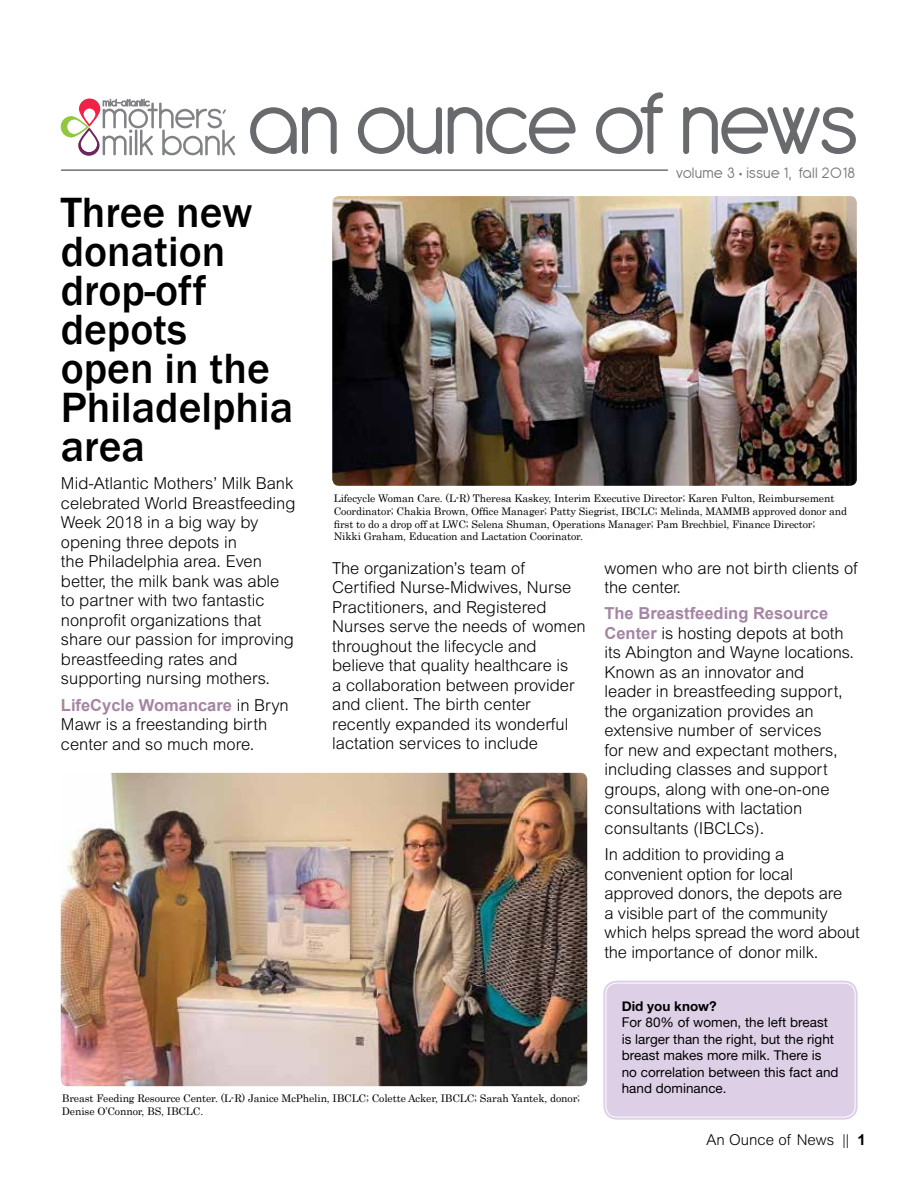
<style>
.page{position:relative;width:918px;height:1188px;background:#fff}
.page>*{position:absolute;margin:0;border:0;box-sizing:border-box;transform-origin:0 0}
.t1{font:96.45px "Antipasto";letter-spacing:-.055em;color:#696a6d}
.t2{font:500 43.5px/39px "Franklin Gothic";color:#000}
.t3{font:300 16.5px/19.5px "Arial MT Pro";color:#000}
.t4{font:700 16.5px "Arial";color:#a585a4}
.t5{font:16.5px "Antipasto";color:#77787b}
.t6{font:300 15px "Arial MT Pro";color:#000}
.t7{font:13.5px/16.5px "Alte Haas Grotesk";color:#000}
.t8{font:13.5px "Alte Haas Grotesk Bold";color:#000}
.t9{font:10.5px/12.6px "Century";letter-spacing:-.01em;color:#000}
.s1{font-family:"Arial MT Pro";font-weight:300;color:#000}
.s2{font-family:"Arial";font-weight:700;color:#a585a4}
.s3{font-family:"Arial";font-weight:700}
</style>
<div class="page">
<img style="left:332px;top:196px;width:525px;height:290px">
<img style="left:61px;top:773px;width:526px;height:313px">
<div style="left:603px;top:981px;width:255px;height:139px;background:#ddcfe5;border-radius:14px"></div>
<div style="left:600px;top:978px;width:261px;height:145px;border:1px solid #fff;border-radius:16px"></div>
<div style="left:605px;top:983px;width:251px;height:135px;border:1px solid #fff;border-radius:11px"></div>
<svg style="left:61px;top:98px;width:174px;height:58px"></svg>
<hr style="left:62px;top:169px;width:606px;height:2px;background:#6f7073">
<h1 class="t1" style="left:246px;top:68px;width:615px">an ounce of news</h1>
<p class="t5" style="left:676px;top:163px;width:181px">volume 3 • issue 1, fall 2018</p>
<h2 class="t2" style="left:61px;top:193px;width:234px">Three new donation drop-off depots<br>open in the<br>Philadelphia area</h2>
<p class="t3" style="left:61px;top:474px;width:236px">Mid-Atlantic Mothers’ Milk Bank celebrated World Breastfeeding<br>Week 2018 in a big way by opening three depots in<br>the Philadelphia area. Even better, the milk bank was able to partner with two fantastic nonprofit organizations that share our passion for improving breastfeeding rates and supporting nursing mothers.</p>
<p class="t4" style="left:61px;top:694px;width:229px">LifeCycle Womancare <span class="s1">in Bryn</span></p>
<p class="t3" style="left:61px;top:715px;width:208px">Mawr is a freestanding birth center and so much more.</p>
<p class="t9" style="left:334px;top:491px;width:515px">Lifecycle Woman Care. (L-R) Theresa Kaskey, Interim Executive Director; Karen Fulton, Reimbursement Coordinator; Chakia Brown, Office Manager; Patty Siegrist, IBCLC; Melinda, MAMMB approved donor and first to do a drop off at LWC; Selena Shuman, Operations Manager; Pam Brechbiel, Finance Director;<br>Nikki Graham, Education and Lactation Coorinator.</p>
<p class="t3" style="left:332px;top:558px;width:255px">The organization’s team of<br>Certified Nurse-Midwives, Nurse<br>Practitioners, and Registered<br>Nurses serve the needs of women throughout the lifecycle and believe that quality healthcare is<br>a collaboration between provider and client. The birth center recently expanded its wonderful lactation services to include</p>
<p class="t3" style="left:604px;top:558px;width:255px">women who are not birth clients of the center.</p>
<p class="t4" style="left:604px;top:603px;width:225px">The Breastfeeding Resource</p>
<p class="t3" style="left:604px;top:624px;width:251px"><span class="s2">Center</span> is hosting depots at both its Abington and Wayne locations.<br>Known as an innovator and leader in breastfeeding support, the organization provides an extensive number of services<br>for new and expectant mothers, including classes and support groups, along with one-on-one consultations with lactation consultants (IBCLCs).</p>
<p class="t3" style="left:604px;top:845px;width:257px">In addition to providing a convenient option for local approved donors, the depots are<br>a visible part of the community which helps spread the word about the importance of donor milk.</p>
<p class="t8" style="left:622px;top:997px;width:96px">Did you know?</p>
<p class="t7" style="left:622px;top:1014px;width:218px">For 80% of women, the left breast is larger than the right, but the right breast makes more milk. There is no correlation between this fact and hand dominance.</p>
<p class="t9" style="left:62px;top:1091px;width:520px">Breast Feeding Resource Center. (L-R) Janice McPhelin, IBCLC; Colette Acker, IBCLC; Sarah Yantek, donor;<br>Denise O’Connor, BS, IBCLC.</p>
<p class="t6" style="left:707px;top:1130px;width:161px">An Ounce of News || <span class="s3">1</span></p>
</div>
